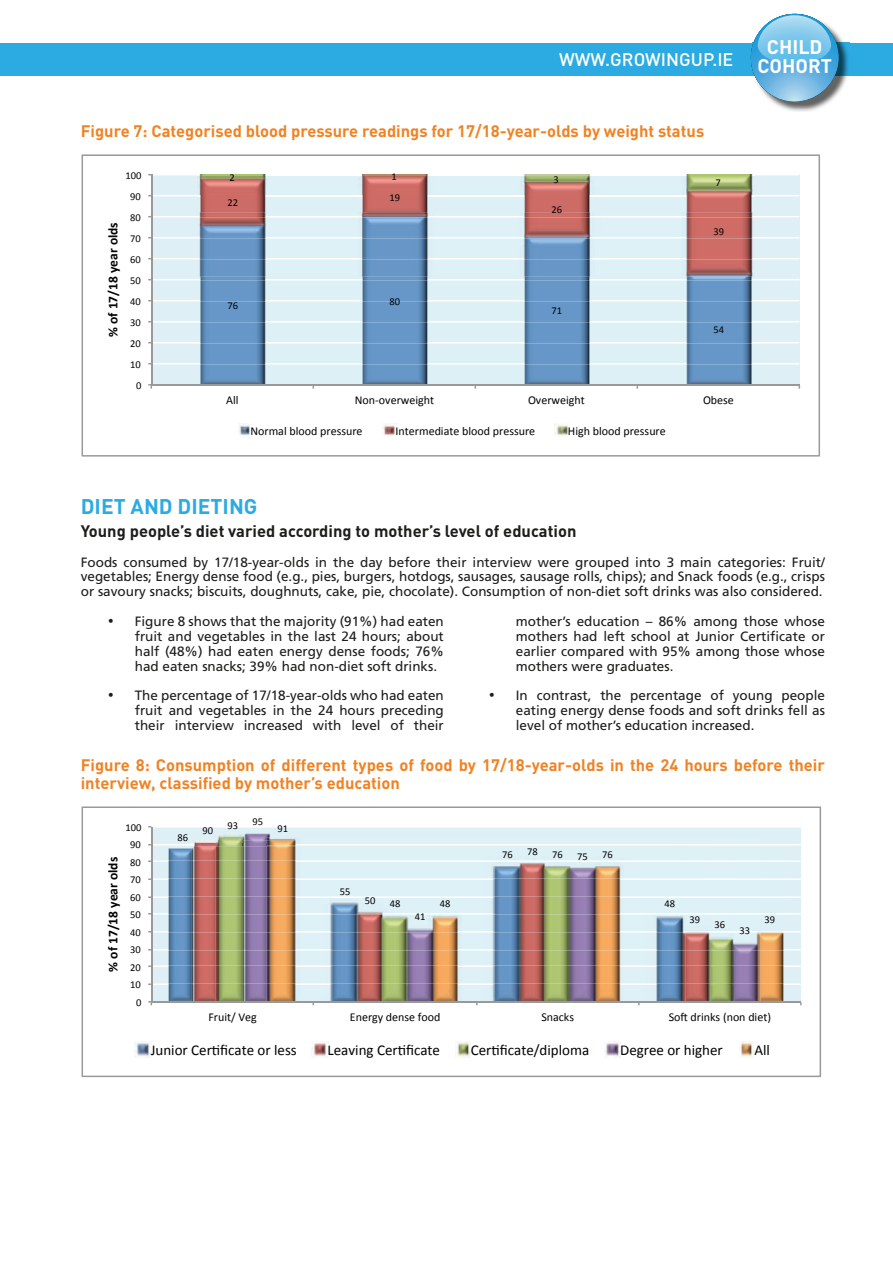
<style>
.page{position:relative;width:893px;height:1263px;background:#fff}
.page>*{position:absolute;margin:0;border:0;box-sizing:border-box;transform-origin:0 0}
.t1{font:700 21px "DIN";color:#2cabe2}
.t2{font:700 19.5px "DIN";color:#fff}
.t3{font:500 18px "DIN";color:#fff}
.t4{font:700 16.5px/18.1px "DIN";color:#f08222}
.t5{font:700 16.5px "DIN";color:#1d1d1b}
.t6{font:15px "Calibri";color:#020203}
.t7{font:13.5px/14.9px "Frutiger";color:#1d1d1b;text-align:justify}
.t8{font:700 13.5px "Calibri";color:#020203}
.t9{font:12px "Calibri";color:#020203}
.t10{font:10.5px "Calibri";color:#020203}
.s1{font-weight:700;font-size:19.5px}
</style>
<div class="page">
<div style="left:0;top:43px;width:893px;height:32px;background:#2cabe2"></div>
<img style="left:773px;top:34px;width:76px;height:78px">
<img style="left:838px;top:43px;width:11px;height:32px">
<svg style="left:751px;top:14px;width:87px;height:88px"></svg>
<svg style="left:82px;top:154px;width:738px;height:303px"></svg>
<svg style="left:82px;top:806px;width:739px;height:271px"></svg>
<h2 class="t2" style="left:767px;top:34px;width:57px">CHILD</h2>
<h3 class="t3" style="left:559px;top:48px;width:274px">WWW.GROWINGUP.IE <span class="s1">COHORT</span></h3>
<p class="t4" style="left:81px;top:121px;width:625px">Figure 7: Categorised blood pressure readings for 17/18-year-olds by weight status</p>
<p class="t10" style="left:126px;top:169px;width:17px">100</p>
<p class="t8" style="left:104px;top:337px;width:116px;rotate:-90deg">% of 17/18 year olds</p>
<p class="t10" style="left:130px;top:190px;width:12px">90</p>
<p class="t10" style="left:130px;top:211px;width:12px">80</p>
<p class="t10" style="left:130px;top:232px;width:12px">70</p>
<p class="t10" style="left:130px;top:253px;width:12px">60</p>
<p class="t10" style="left:130px;top:274px;width:12px">50</p>
<p class="t10" style="left:130px;top:295px;width:12px">40</p>
<p class="t10" style="left:130px;top:316px;width:12px">30</p>
<p class="t10" style="left:130px;top:337px;width:12px">20</p>
<p class="t10" style="left:130px;top:358px;width:12px">10</p>
<p class="t10" style="left:136px;top:379px;width:7px">0</p>
<p class="t10" style="left:229px;top:171px;width:7px">2</p>
<p class="t10" style="left:391px;top:170px;width:7px">1</p>
<p class="t10" style="left:227px;top:196px;width:12px">22</p>
<p class="t10" style="left:227px;top:299px;width:12px">76</p>
<p class="t10" style="left:389px;top:191px;width:12px">19</p>
<p class="t10" style="left:389px;top:295px;width:12px">80</p>
<p class="t10" style="left:553px;top:173px;width:7px">3</p>
<p class="t10" style="left:715px;top:176px;width:7px">7</p>
<p class="t10" style="left:551px;top:203px;width:12px">26</p>
<p class="t10" style="left:551px;top:304px;width:12px">71</p>
<p class="t10" style="left:713px;top:225px;width:12px">39</p>
<p class="t10" style="left:713px;top:322px;width:12px">54</p>
<p class="t9" style="left:226px;top:393px;width:14px">All</p>
<p class="t9" style="left:355px;top:393px;width:81px">Non-overweight</p>
<p class="t9" style="left:528px;top:393px;width:58px">Overweight</p>
<p class="t9" style="left:703px;top:393px;width:32px">Obese</p>
<p class="t9" style="left:250px;top:424px;width:114px">Normal blood pressure</p>
<p class="t9" style="left:396px;top:424px;width:141px">Intermediate blood pressure</p>
<p class="t9" style="left:568px;top:424px;width:99px">High blood pressure</p>
<h1 class="t1" style="left:81px;top:493px;width:178px">DIET AND DIETING</h1>
<p class="t5" style="left:81px;top:520px;width:497px">Young people’s diet varied according to mother’s level of education</p>
<p class="t7" style="left:81px;top:554px;width:746px">Foods consumed by 17/18-year-olds in the day before their interview were grouped into 3 main categories: Fruit/ vegetables; Energy dense food (e.g., pies, burgers, hotdogs, sausages, sausage rolls, chips); and Snack foods (e.g., crisps or savoury snacks; biscuits, doughnuts, cake, pie, chocolate). Consumption of non-diet soft drinks was also considered.</p>
<p class="t7" style="left:135px;top:614px;width:311px;text-indent:-27px">• Figure 8 shows that the majority (91%) had eaten fruit and vegetables in the last 24 hours; about half (48%) had eaten energy dense foods; 76% had eaten snacks; 39% had non-diet soft drinks.</p>
<p class="t7" style="left:135px;top:688px;width:311px;text-indent:-27px">• The percentage of 17/18-year-olds who had eaten fruit and vegetables in the 24 hours preceding their interview increased with level of their</p>
<p class="t7" style="left:516px;top:614px;width:311px">mother’s education – 86% among those whose mothers had left school at Junior Certificate or earlier compared with 95% among those whose mothers were graduates.</p>
<p class="t7" style="left:516px;top:688px;width:311px;text-indent:-27px">• In contrast, the percentage of young people eating energy dense foods and soft drinks fell as level of mother’s education increased.</p>
<p class="t4" style="left:81px;top:755px;width:746px">Figure 8: Consumption of different types of food by 17/18-year-olds in the 24 hours before their interview, classified by mother’s education</p>
<p class="t10" style="left:126px;top:821px;width:17px">100</p>
<p class="t8" style="left:104px;top:971px;width:116px;rotate:-90deg">% of 17/18 year olds</p>
<p class="t10" style="left:130px;top:838px;width:12px">90</p>
<p class="t10" style="left:130px;top:856px;width:12px">80</p>
<p class="t10" style="left:130px;top:873px;width:12px">70</p>
<p class="t10" style="left:130px;top:891px;width:12px">60</p>
<p class="t10" style="left:130px;top:908px;width:12px">50</p>
<p class="t10" style="left:130px;top:926px;width:12px">40</p>
<p class="t10" style="left:130px;top:943px;width:12px">30</p>
<p class="t10" style="left:130px;top:961px;width:12px">20</p>
<p class="t10" style="left:130px;top:978px;width:12px">10</p>
<p class="t10" style="left:136px;top:996px;width:7px">0</p>
<p class="t10" style="left:178px;top:831px;width:12px">86</p>
<p class="t10" style="left:203px;top:824px;width:12px">90</p>
<p class="t10" style="left:228px;top:818px;width:12px">93</p>
<p class="t10" style="left:253px;top:815px;width:12px">95</p>
<p class="t10" style="left:277px;top:822px;width:12px">91</p>
<p class="t10" style="left:340px;top:885px;width:12px">55</p>
<p class="t10" style="left:365px;top:894px;width:12px">50</p>
<p class="t10" style="left:390px;top:897px;width:12px">48</p>
<p class="t10" style="left:415px;top:909px;width:12px">41</p>
<p class="t10" style="left:440px;top:897px;width:12px">48</p>
<p class="t10" style="left:502px;top:848px;width:12px">76</p>
<p class="t10" style="left:527px;top:845px;width:12px">78</p>
<p class="t10" style="left:552px;top:848px;width:12px">76</p>
<p class="t10" style="left:577px;top:850px;width:12px">75</p>
<p class="t10" style="left:602px;top:848px;width:12px">76</p>
<p class="t10" style="left:664px;top:897px;width:12px">48</p>
<p class="t10" style="left:689px;top:913px;width:12px">39</p>
<p class="t10" style="left:714px;top:918px;width:12px">36</p>
<p class="t10" style="left:739px;top:923px;width:12px">33</p>
<p class="t10" style="left:764px;top:913px;width:12px">39</p>
<p class="t9" style="left:208px;top:1010px;width:50px">Fruit/ Veg</p>
<p class="t9" style="left:350px;top:1010px;width:92px">Energy dense food</p>
<p class="t9" style="left:541px;top:1010px;width:34px">Snacks</p>
<p class="t9" style="left:669px;top:1010px;width:104px">So@ drinks (non diet)</p>
<p class="t6" style="left:151px;top:1041px;width:148px">Junior CerEficate or less</p>
<p class="t6" style="left:328px;top:1041px;width:114px">Leaving CerEficate</p>
<p class="t6" style="left:471px;top:1041px;width:120px">CerEficate/diploma</p>
<p class="t6" style="left:620px;top:1041px;width:104px">Degree or higher</p>
<p class="t6" style="left:754px;top:1041px;width:17px">All</p>
</div>
